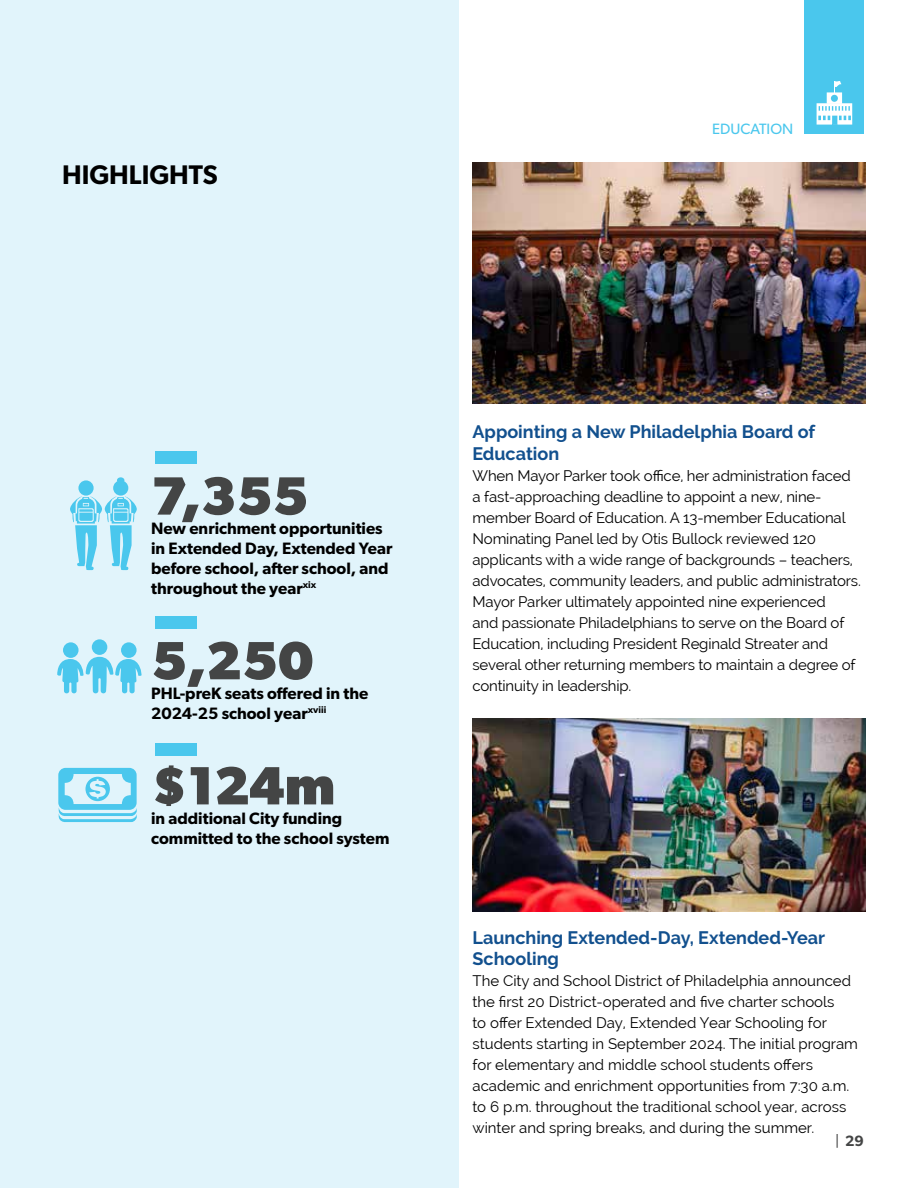
<style>
.page{position:relative;width:918px;height:1188px;background:#fff}
.page>*{position:absolute;margin:0;border:0;box-sizing:border-box;transform-origin:0 0}
.t1{font:700 54px "Gibson";color:#444545}
.t2{font:600 27px "Gibson";color:#000}
.t3{font:700 18px/21.6px "Raleway";color:#12508e}
.t4{font:600 16.5px/19.8px "Gibson";color:#000}
.t5{font:15px/21px "Raleway";letter-spacing:-.01em;color:#000}
.t6{font:15px "Gibson";color:#4ac7ed}
.t7{font:600 15px "Gibson";color:#444545}
.s1{font-weight:400}
</style>
<div class="page">
<div style="left:0;top:0;width:459px;height:1188px;background:#e1f4fb"></div>
<div style="left:156px;top:451px;width:41px;height:13px;background:#4ac7ed"></div>
<div style="left:156px;top:616px;width:41px;height:13px;background:#4ac7ed"></div>
<div style="left:156px;top:743px;width:41px;height:13px;background:#4ac7ed"></div>
<img style="left:472px;top:162px;width:394px;height:242px">
<img style="left:472px;top:718px;width:394px;height:194px">
<div style="left:805px;top:0;width:59px;height:93px;background:#4ac7ed"></div>
<div style="left:805px;top:74px;width:59px;height:60px;background:#4ac7ed"></div>
<svg style="left:817px;top:81px;width:35px;height:44px"></svg>
<div style="left:78px;top:480px;width:16px;height:16px;background:#4ac7ed;border-radius:50%"></div>
<svg style="left:70px;top:497px;width:67px;height:73px"></svg>
<div style="left:113px;top:480px;width:15px;height:16px;background:#4ac7ed;border-radius:50%"></div>
<div style="left:117px;top:477px;width:7px;height:6px;background:#4ac7ed;border-radius:50%"></div>
<div style="left:63px;top:642px;width:16px;height:16px;background:#4ac7ed;border-radius:50%"></div>
<div style="left:121px;top:642px;width:16px;height:16px;background:#4ac7ed;border-radius:50%"></div>
<div style="left:92px;top:639px;width:15px;height:16px;background:#4ac7ed;border-radius:50%"></div>
<svg style="left:57px;top:657px;width:85px;height:36px"></svg>
<svg style="left:58px;top:768px;width:79px;height:54px"></svg>
<h2 class="t2" style="left:62px;top:158px;width:157px">HIGHLIGHTS</h2>
<p class="t6" style="left:712px;top:120px;width:83px">EDUCATION</p>
<h1 class="t1" style="left:151px;top:464px;width:159px">7,355</h1>
<p class="t4" style="left:151px;top:518px;width:243px">New enrichment opportunities in Extended Day, Extended Year before school, after school, and throughout the year<sup>xix</sup></p>
<h1 class="t1" style="left:151px;top:629px;width:164px">5,250</h1>
<p class="t4" style="left:151px;top:683px;width:219px">PHL-preK seats offered in the<br>2024-25 school year<sup>xviii</sup></p>
<h1 class="t1" style="left:151px;top:754px;width:185px">$124m</h1>
<p class="t4" style="left:151px;top:808px;width:240px">in additional City funding committed to the school system</p>
<p class="t3" style="left:472px;top:421px;width:344px">Appointing a New Philadelphia Board of<br>Education</p>
<p class="t5" style="left:472px;top:465px;width:390px">When Mayor Parker took office, her administration faced a fast-approaching deadline to appoint a new, nine&shy;member Board of Education. A 13-member Educational Nominating Panel led by Otis Bullock reviewed 120 applicants with a wide range of backgrounds – teachers, advocates, community leaders, and public administrators.<br>Mayor Parker ultimately appointed nine experienced<br>and passionate Philadelphians to serve on the Board of Education, including President Reginald Streater and several other returning members to maintain a degree of continuity in leadership.</p>
<p class="t3" style="left:472px;top:927px;width:354px">Launching Extended-Day, Extended-Year<br>Schooling</p>
<p class="t5" style="left:472px;top:970px;width:387px">The City and School District of Philadelphia announced the first 20 District-operated and five charter schools<br>to offer Extended Day, Extended Year Schooling for students starting in September 2024. The initial program for elementary and middle school students offers academic and enrichment opportunities from 7:30 a.m. to 6 p.m. throughout the traditional school year, across winter and spring breaks, and during the summer.</p>
<p class="t7" style="left:835px;top:1132px;width:30px"><span class="s1">|</span> 29</p>
</div>
